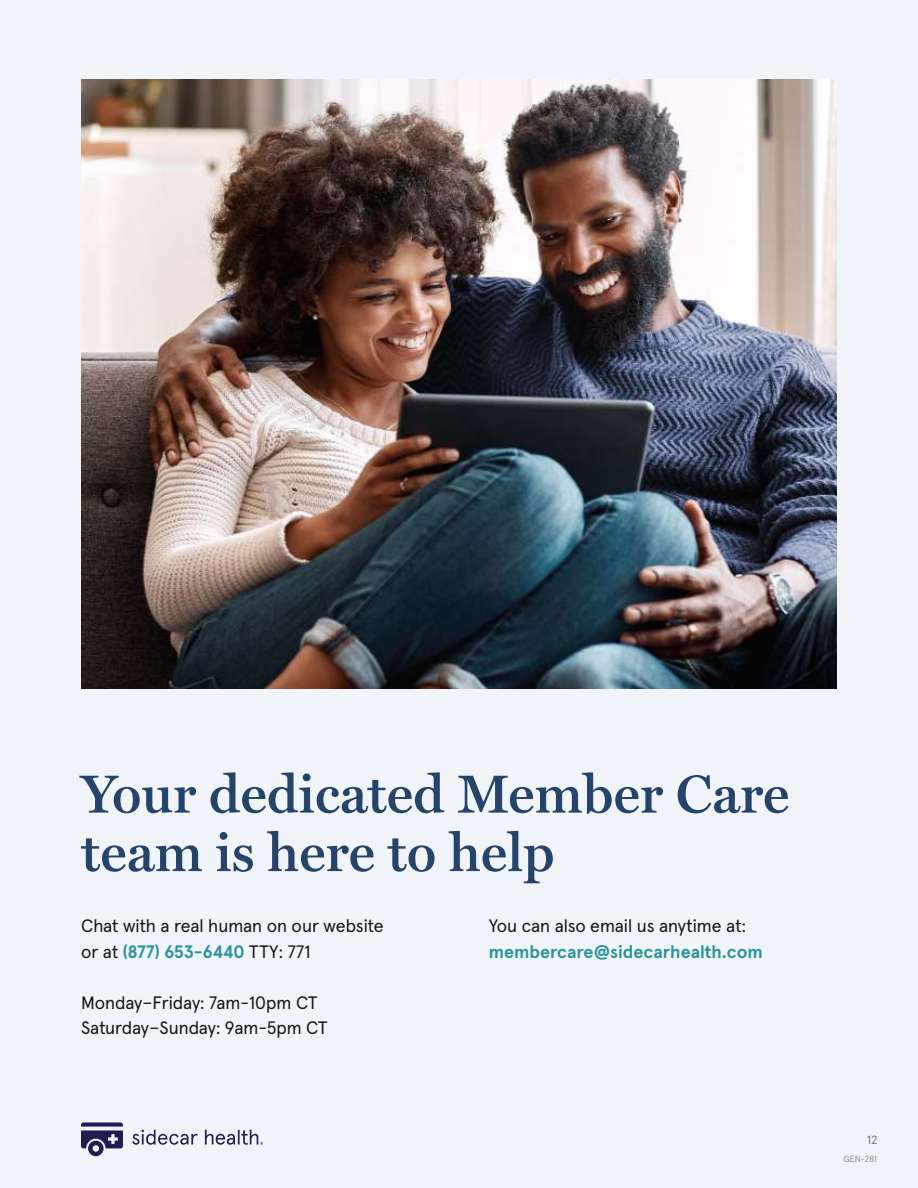
<style>
.page{position:relative;width:918px;height:1188px;background:#f1f5f9}
.page>*{position:absolute;margin:0;border:0;box-sizing:border-box;transform-origin:0 0}
.t1{font:600 54px/58.5px "Miller Text";color:#24446c}
.t2{font:18px/25.5px "Apercu Pro";color:#151412}
.t3{font:700 18px "Apercu Pro";color:#2c939b}
.t4{font:12px "Apercu Pro";color:#757575}
.t5{font:300 9px "Apercu Pro";color:#757575}
.s1{font-weight:700;color:#2c939b}
</style>
<div class="page">
<svg style="left:132px;top:1130px;width:131px;height:15px"></svg>
<svg style="left:81px;top:1122px;width:42px;height:34px"></svg>
<img style="left:81px;top:80px;width:756px;height:608px">
<h1 class="t1" style="left:81px;top:769px;width:710px">Your dedicated Member Care team is here to help</h1>
<p class="t2" style="left:81px;top:915px;width:304px">Chat with a real human on our website or at <span class="s1">(877) 653-6440</span> TTY: 771</p>
<p class="t2" style="left:81px;top:991px;width:248px">Monday–Friday: 7am-10pm CT<br>Saturday–Sunday: 9am-5pm CT</p>
<p class="t2" style="left:489px;top:915px;width:259px">You can also email us anytime at:</p>
<p class="t3" style="left:489px;top:944px;width:276px">membercare@sidecarhealth.com</p>
<p class="t4" style="left:867px;top:1135px;width:12px">12</p>
<p class="t5" style="left:844px;top:1154px;width:35px">GEN-281</p>
</div>
